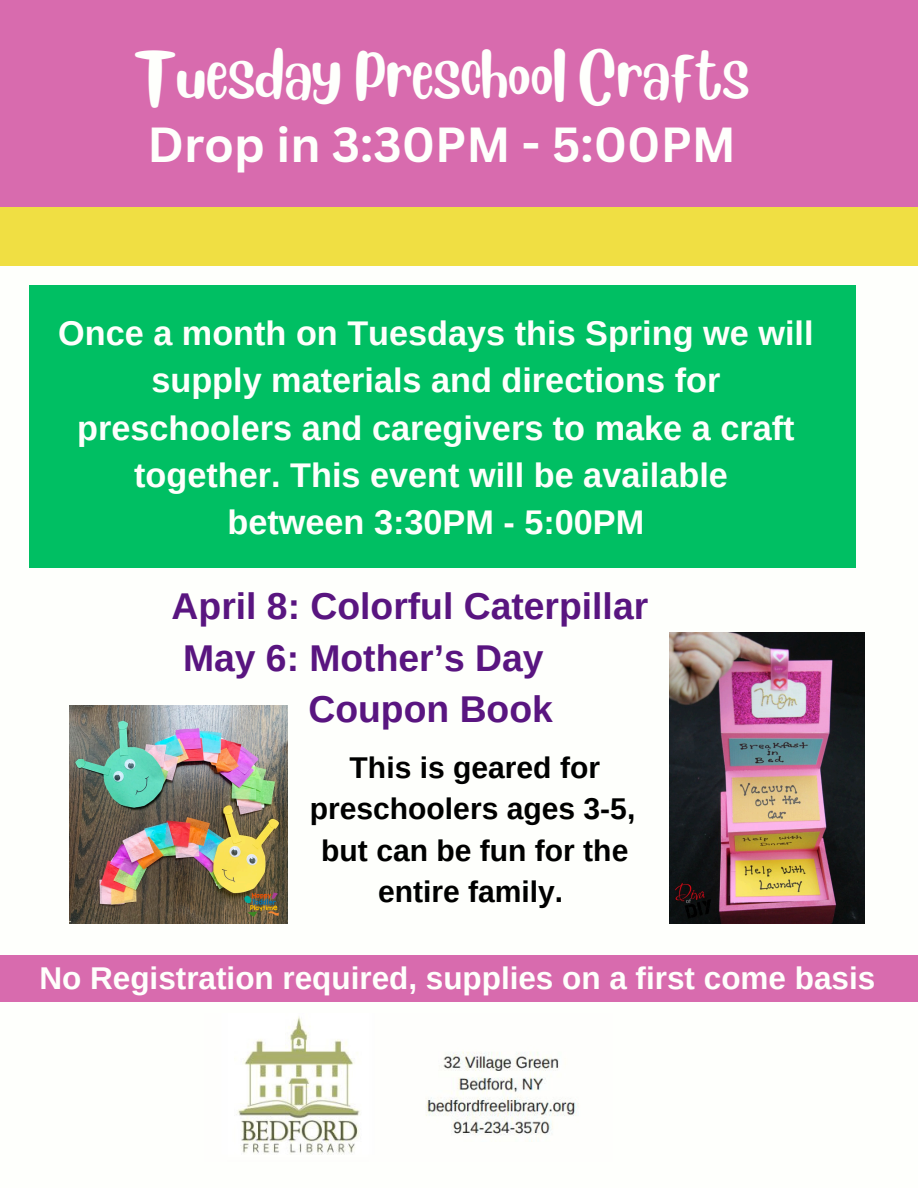
<style>
.page{position:relative;width:918px;height:1188px;background:#fff}
.page>*{position:absolute;margin:0;border:0;box-sizing:border-box;transform-origin:0 0}
.t1{font:48px/76.5px "Blueberry";color:#fefffc}
.t2{font:700 37.35px "Arimo";color:#591580}
.t3{font:700 34.2px/47.2px "Arimo";color:#fefffc;text-align:center}
.t4{font:700 31.5px "Arimo";color:#fefffc}
.t5{font:700 30px/41.5px "Arimo";color:#000;text-align:center}
.s1{font-family:"Canva Sans";font-weight:700}
</style>
<div class="page">
<div style="left:0;top:207px;width:918px;height:59px;background:#f0df43"></div>
<img style="left:237px;top:1016px;width:342px;height:139px">
<div style="left:0;top:955px;width:918px;height:47px;background:#d86bae"></div>
<div style="left:0;top:0;width:918px;height:207px;background:#d86bae"></div>
<div style="left:30px;top:286px;width:826px;height:282px;background:#00bf63"></div>
<img style="left:69px;top:705px;width:218px;height:218px">
<img style="left:670px;top:632px;width:194px;height:291px">
<h2 class="t1" style="left:134px;top:30px;width:617px">Tuesday Preschool Crafts<br><span class="s1">Drop in 3:30PM - 5:00PM</span></h2>
<h1 class="t3" style="left:58px;top:310px;width:757px">Once a month on Tuesdays this Spring we will supply materials and directions for preschoolers and caregivers to make a craft together. This event will be available<br>between 3:30PM - 5:00PM</h1>
<h2 class="t2" style="left:172px;top:585px;width:478px">April 8: Colorful Caterpillar</h2>
<h2 class="t2" style="left:183px;top:637px;width:362px">May 6: Mother’s Day</h2>
<h2 class="t2" style="left:308px;top:688px;width:246px">Coupon Book</h2>
<p class="t5" style="left:310px;top:746px;width:327px">This is geared for preschoolers ages 3-5,</p>
<p class="t5" style="left:321px;top:830px;width:309px">but can be fun for the entire family.</p>
<p class="t4" style="left:39px;top:960px;width:837px">No Registration required, supplies on a first come basis</p>
</div>
